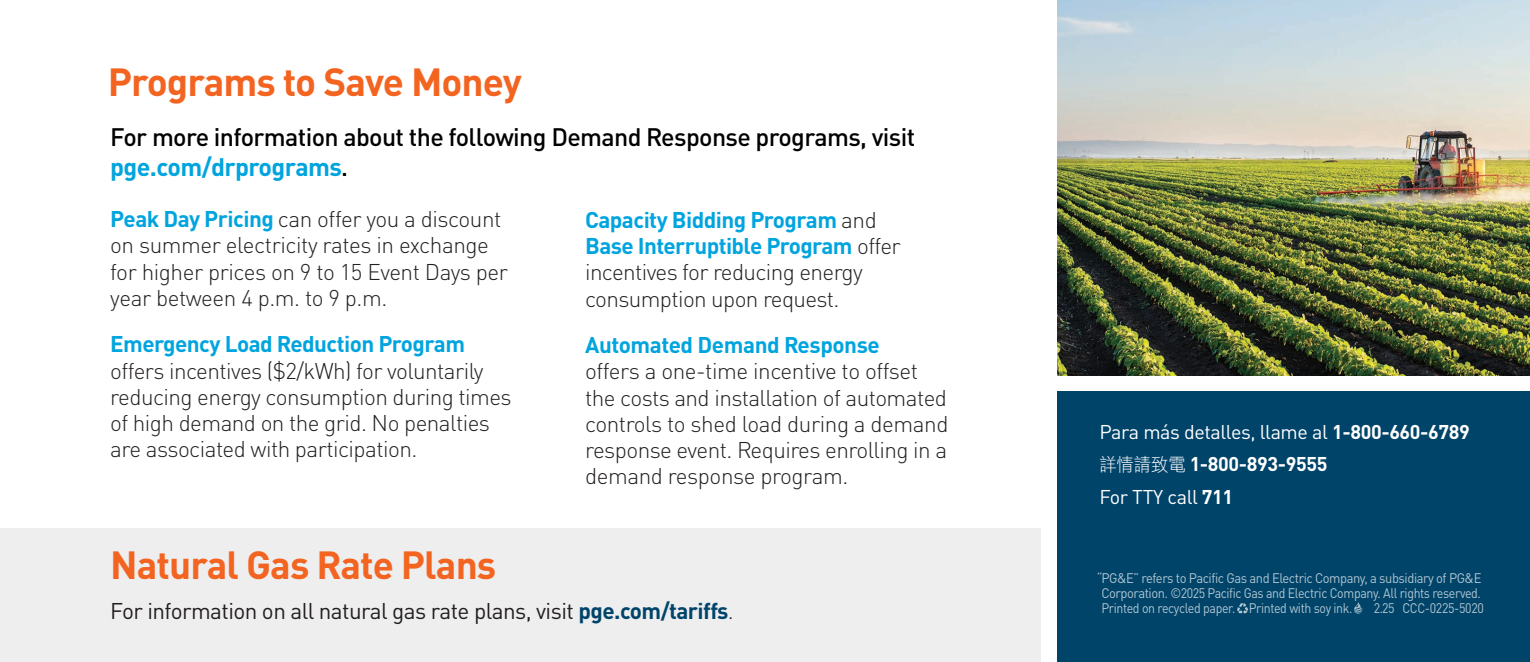
<style>
.page{position:relative;width:1530px;height:662px;background:#fff}
.page>*{position:absolute;margin:0;border:0;box-sizing:border-box;transform-origin:0 0}
.t1{font:700 38.75px "DIN Pro";letter-spacing:-.025em;color:#f36421}
.t2{font:500 25px/30px "DIN Pro";letter-spacing:-.025em;color:#000}
.t3{font:300 22.5px/26.2px "DIN Pro";letter-spacing:-.025em;color:#231f20}
.t4{font:700 22.5px "DIN Pro";letter-spacing:-.025em;color:#00a4de}
.t5{font:22.5px "DIN Pro";letter-spacing:-.025em;color:#231f20}
.t6{font:19.75px "DIN Pro";letter-spacing:-.02em;color:#fff}
.t7{font:700 19.75px "DIN Pro";letter-spacing:-.02em;color:#fff}
.t8{font:13.75px/15px "DIN Pro";letter-spacing:-.03em;color:#fff;text-align:justify;scale:.94 1}
.t9{font:13.75px "DIN Pro";letter-spacing:-.03em;color:#fff;scale:.9 1}
.s1{font-weight:700;color:#00a4de}
.s2{font-weight:300;color:#231f20}
.s3{font-weight:700;color:#00446a}
.s4{font-weight:300}
.s5{font-weight:700}
.s6{font-family:"DF Hei HK W3";font-weight:400;font-size:18.25px}
</style>
<div class="page">
<div style="left:0;top:528px;width:1041px;height:134px;background:#eeeeef"></div>
<img style="left:1057px;top:0;width:473px;height:375px">
<div style="left:1057px;top:391px;width:473px;height:271px;background:#00446a"></div>
<svg style="left:1237px;top:603px;width:11px;height:11px"></svg>
<svg style="left:1354px;top:602px;width:8px;height:11px"></svg>
<h2 class="t1" style="left:108px;top:49px;width:415px">Programs to Save Money</h2>
<p class="t2" style="left:110px;top:119px;width:807px">For more information about the following Demand Response programs, visit <span class="s1">pge.com/drprograms</span>.</p>
<p class="t3" style="left:110px;top:204px;width:393px"><span class="s1">Peak Day Pricing</span> can offer you a discount</p>
<p class="t4" style="left:585px;top:201px;width:293px">Capacity Bidding Program <span class="s2">and</span></p>
<p class="t3" style="left:110px;top:230px;width:380px">on summer electricity rates in exchange</p>
<p class="t4" style="left:585px;top:227px;width:317px">Base Interruptible Program <span class="s2">offer</span></p>
<p class="t3" style="left:110px;top:256px;width:399px">for higher prices on 9 to 15 Event Days per</p>
<p class="t3" style="left:585px;top:257px;width:279px">incentives for reducing energy</p>
<p class="t3" style="left:110px;top:283px;width:279px">year between 4 p.m. to 9 p.m.</p>
<p class="t3" style="left:585px;top:283px;width:256px">consumption upon request.</p>
<p class="t4" style="left:110px;top:325px;width:356px">Emergency Load Reduction Program</p>
<p class="t4" style="left:585px;top:326px;width:296px">Automated Demand Response</p>
<p class="t3" style="left:110px;top:355px;width:375px">offers incentives ($2/kWh) for voluntarily</p>
<p class="t3" style="left:585px;top:356px;width:335px">offers a one-time incentive to offset</p>
<p class="t3" style="left:110px;top:381px;width:403px">reducing energy consumption during times</p>
<p class="t3" style="left:585px;top:382px;width:363px">the costs and installation of automated</p>
<p class="t3" style="left:110px;top:408px;width:381px">of high demand on the grid. No penalties</p>
<p class="t3" style="left:585px;top:408px;width:365px">controls to shed load during a demand</p>
<p class="t3" style="left:110px;top:434px;width:309px">are associated with participation.</p>
<p class="t3" style="left:585px;top:435px;width:364px">response event. Requires enrolling in a demand response program.</p>
<h2 class="t1" style="left:110px;top:532px;width:388px">Natural Gas Rate Plans</h2>
<p class="t5" style="left:110px;top:593px;width:625px">For information on all natural gas rate plans, visit <span class="s3">pge.com/tariffs</span><span class="s4">.</span></p>
<p class="t6" style="left:1099px;top:416px;width:372px">Para más detalles, llame al <span class="s5">1-800-660-6789</span></p>
<p class="t7" style="left:1099px;top:447px;width:229px"><span class="s6">詳情請致電</span> 1-800-893-9555</p>
<p class="t6" style="left:1099px;top:481px;width:135px">For TTY call <span class="s5">711</span></p>
<p class="t8" style="left:1101px;top:569px;width:406px;text-indent:-5px">“PG&amp;E” refers to Pacific Gas and Electric Company, a subsidiary of PG&amp;E Corporation. ©2025 Pacific Gas and Electric Company. All rights reserved.<br>Printed on recycled paper. Printed with soy ink.</p>
<p class="t9" style="left:1374px;top:597px;width:124px">2.25 CCC-0225-5020</p>
</div>
